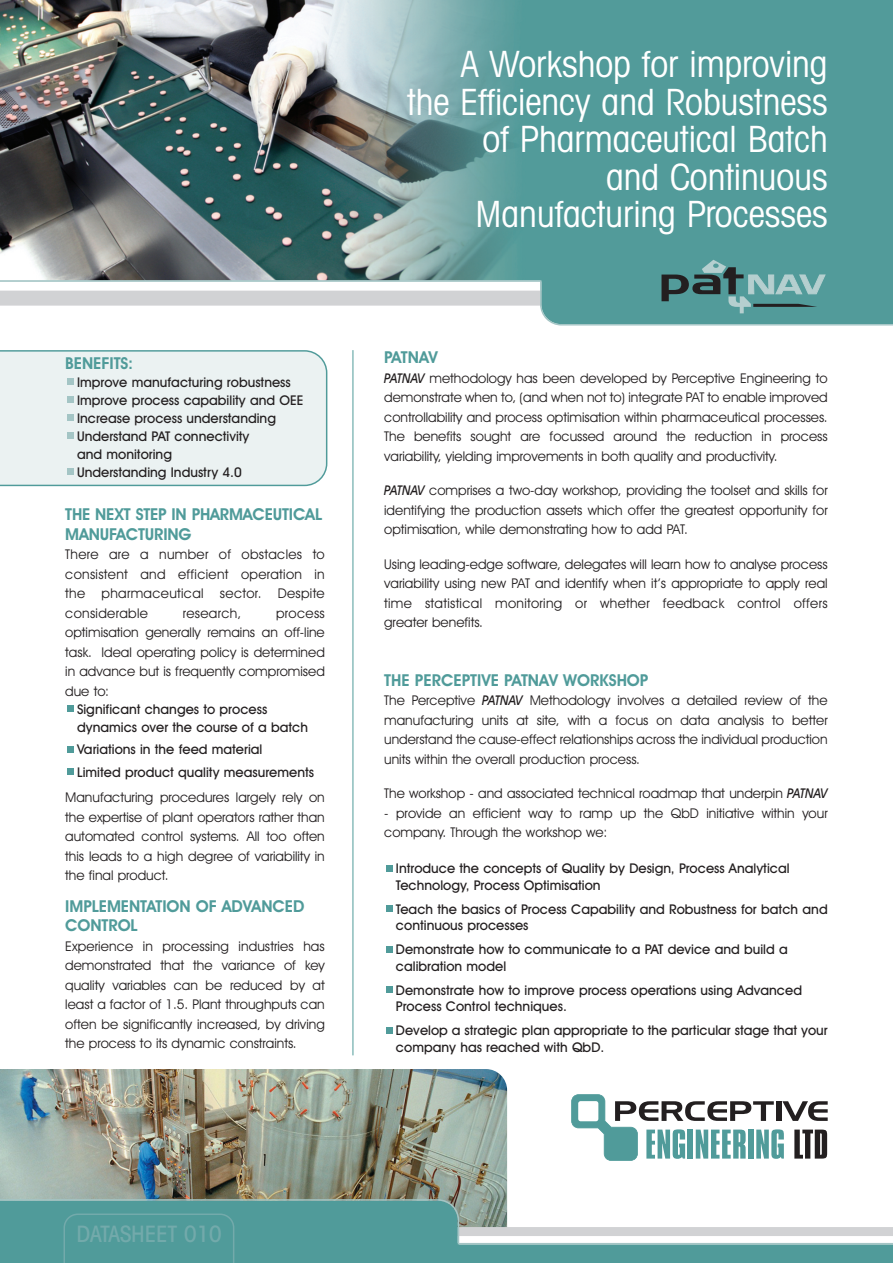
<style>
.page{position:relative;width:893px;height:1263px;background:#fff}
.page>*{position:absolute;margin:0;border:0;box-sizing:border-box;transform-origin:0 0}
.t1{font:condensed 36px/37.5px "Avant Garde IT Cby BT";color:#fff;text-align:right}
.t2{font:500 condensed 22.5px "Avant Garde IT Cby BT";color:#73aaab}
.t3{font:600 16.5px/19.5px "Avant Garde IT Cby BT";letter-spacing:-.005em;color:#509b9a}
.t4{font:13.5px/19.5px "Avant Garde IT Cby BT";color:#231f20;text-align:justify}
.t5{font:500 13.5px/18px "Avant Garde IT Cby BT";color:#231f20}
.t6{font:13.5px "Avant Garde IT Cby BT";letter-spacing:.025em;color:#231f20}
.s1{font-weight:500;font-style:italic}
</style>
<div class="page">
<div style="left:0;top:350px;width:327px;height:136px;background:#ebf2f2"></div>
<img style="left:0;top:1069px;width:507px;height:130px">
<img style="left:0;top:0;width:893px;height:326px">
<svg style="left:0;top:1199px;width:893px;height:64px"></svg>
<div style="left:67px;top:378px;width:7px;height:7px;background:#a4c5c5"></div>
<div style="left:67px;top:396px;width:7px;height:7px;background:#a4c5c5"></div>
<div style="left:67px;top:414px;width:7px;height:7px;background:#a4c5c5"></div>
<div style="left:67px;top:432px;width:7px;height:7px;background:#a4c5c5"></div>
<div style="left:67px;top:705px;width:7px;height:7px;background:#509b9a"></div>
<div style="left:67px;top:746px;width:7px;height:7px;background:#509b9a"></div>
<div style="left:67px;top:768px;width:7px;height:7px;background:#509b9a"></div>
<div style="left:67px;top:468px;width:7px;height:7px;background:#a4c5c5"></div>
<div style="left:386px;top:865px;width:7px;height:7px;background:#509b9a"></div>
<div style="left:386px;top:905px;width:7px;height:7px;background:#509b9a"></div>
<div style="left:386px;top:946px;width:7px;height:7px;background:#509b9a"></div>
<div style="left:386px;top:1027px;width:7px;height:7px;background:#509b9a"></div>
<div style="left:386px;top:986px;width:7px;height:7px;background:#509b9a"></div>
<svg style="left:661px;top:260px;width:165px;height:53px;background:#599090"></svg>
<hr style="left:353px;top:350px;width:1px;height:705px;background:#509b9a">
<div style="left:64px;top:1213px;width:170px;height:50px;background:#509b9a"></div>
<svg style="left:571px;top:1094px;width:257px;height:67px"></svg>
<p class="t3" style="left:65px;top:355px;width:69px">BENEFITS:</p>
<p class="t5" style="left:77px;top:374px;width:228px">Improve manufacturing robustness<br>Improve process capability and OEE<br>Increase process understanding<br>Understand PAT connectivity<br>and monitoring<br>Understanding Industry 4.0</p>
<p class="t3" style="left:65px;top:506px;width:258px">THE NEXT STEP IN PHARMACEUTICAL<br>MANUFACTURING</p>
<p class="t4" style="left:65px;top:546px;width:261px">There are a number of obstacles to consistent and efficient operation in the pharmaceutical sector. Despite considerable</p>
<p class="t6" style="left:183px;top:608px;width:60px">research,</p>
<p class="t4" style="left:65px;top:604px;width:261px;text-indent:211px">process optimisation generally remains an off-line task. Ideal operating policy is determined in advance but is frequently compromised due to:</p>
<p class="t5" style="left:77px;top:701px;width:232px">Significant changes to process dynamics over the course of a batch</p>
<p class="t5" style="left:77px;top:739px;width:239px;line-height:22.5px">Variations in the feed material<br>Limited product quality measurements</p>
<p class="t4" style="left:65px;top:789px;width:261px">Manufacturing procedures largely rely on the expertise of plant operators rather than automated control systems. All too often this leads to a high degree of variability in the final product.</p>
<p class="t3" style="left:65px;top:898px;width:241px">IMPLEMENTATION OF ADVANCED<br>CONTROL</p>
<p class="t4" style="left:65px;top:937px;width:261px">Experience in processing industries has demonstrated that the variance of key quality variables can be reduced by at least a factor of 1.5. Plant throughputs can often be significantly increased, by driving the process to its dynamic constraints.</p>
<h1 class="t1" style="left:407px;top:49px;width:422px">A Workshop for improving<br>the Efficiency and Robustness of Pharmaceutical Batch<br>and Continuous<br>Manufacturing Processes</h1>
<p class="t3" style="left:384px;top:349px;width:55px">PATNAV</p>
<p class="t4" style="left:384px;top:369px;width:445px"><span class="s1">PATNAV</span> methodology has been developed by Perceptive Engineering to demonstrate when to, (and when not to) integrate PAT to enable improved controllability and process optimisation within pharmaceutical processes.<br>The benefits sought are focussed around the reduction in process variability, yielding improvements in both quality and productivity.</p>
<p class="t4" style="left:384px;top:482px;width:445px"><span class="s1">PATNAV</span> comprises a two-day workshop, providing the toolset and skills for identifying the production assets which offer the greatest opportunity for optimisation, while demonstrating how to add PAT.</p>
<p class="t4" style="left:384px;top:555px;width:445px">Using leading-edge software, delegates will learn how to analyse process variability using new PAT and identify when it’s appropriate to apply real time statistical monitoring or whether feedback control offers greater benefits.</p>
<p class="t3" style="left:384px;top:672px;width:266px">THE PERCEPTIVE PATNAV WORKSHOP</p>
<p class="t4" style="left:384px;top:692px;width:445px">The Perceptive <span class="s1">PATNAV</span> Methodology involves a detailed review of the manufacturing units at site, with a focus on data analysis to better understand the cause-effect relationships across the individual production units within the overall production process.</p>
<p class="t4" style="left:384px;top:785px;width:445px">The workshop - and associated technical roadmap that underpin <span class="s1">PATNAV</span></p>
<p class="t4" style="left:384px;top:804px;width:445px">- provide an efficient way to ramp up the QbD initiative within your company. Through the workshop we:</p>
<p class="t5" style="left:396px;top:861px;width:395px;line-height:16.5px">Introduce the concepts of Quality by Design, Process Analytical<br>Technology, Process Optimisation</p>
<p class="t5" style="left:396px;top:902px;width:433px;line-height:16.5px">Teach the basics of Process Capability and Robustness for batch and continuous processes</p>
<p class="t5" style="left:396px;top:942px;width:393px;line-height:16.5px">Demonstrate how to communicate to a PAT device and build a calibration model</p>
<p class="t5" style="left:396px;top:983px;width:408px;line-height:16.5px">Demonstrate how to improve process operations using Advanced<br>Process Control techniques.</p>
<p class="t5" style="left:396px;top:1023px;width:433px;line-height:16.5px">Develop a strategic plan appropriate to the particular stage that your company has reached with QbD.</p>
<h2 class="t2" style="left:77px;top:1225px;width:147px">DATASHEET 010</h2>
</div>
